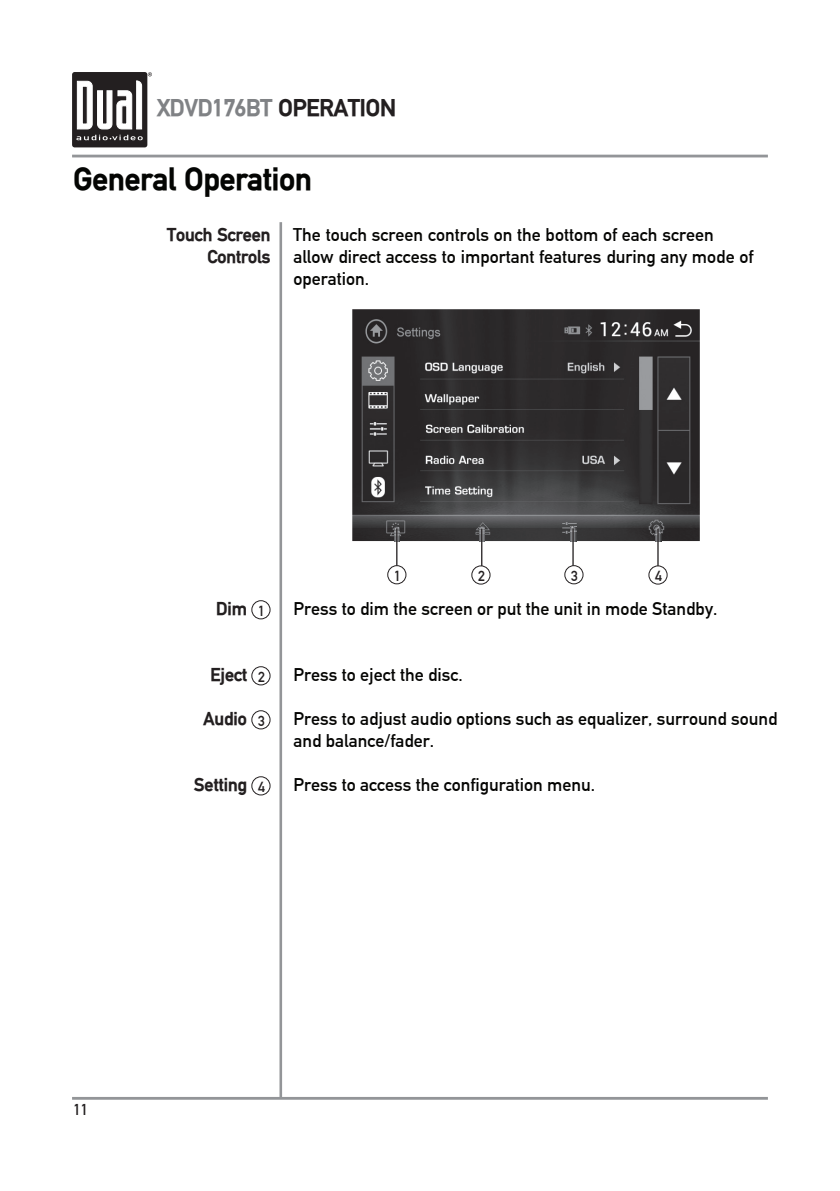
<style>
.page{position:relative;width:840px;height:1191px;background:#fff}
.page>*{position:absolute;margin:0;border:0;box-sizing:border-box;transform-origin:0 0}
.t1{font:700 31.2px "DIN Mittelschrift";color:#040503}
.t2{font:700 23.4px "DIN Mittelschrift";color:#808285}
.t3{font:18px/22px "DIN Mittelschrift LT";color:#050503}
.t4{font:700 18px/22px "DIN Mittelschrift";color:#231f20;text-align:right}
.t5{font:15.4px "DIN Mittelschrift LT";color:#231f20}
.t6{font:14.4px "DIN Mittelschrift LT";color:#231f20}
.s1{color:#231f20}
</style>
<div class="page">
<div style="left:72px;top:72px;width:75px;height:75px;background:#231f20;border-radius:3px"></div>
<svg style="left:76px;top:72px;width:76px;height:68px"></svg>
<hr style="left:72px;top:155px;width:695px;height:2px;background:#939598">
<hr style="left:72px;top:1097px;width:695px;height:2px;background:#939598">
<hr style="left:279px;top:222px;width:3px;height:875px;background:#939598">
<div style="left:251px;top:600px;width:19px;height:19px;border:1px solid #231f20;border-radius:50%"></div>
<div style="left:251px;top:666px;width:19px;height:19px;border:1px solid #231f20;border-radius:50%"></div>
<div style="left:251px;top:710px;width:19px;height:19px;border:1px solid #231f20;border-radius:50%"></div>
<div style="left:251px;top:776px;width:19px;height:19px;border:1px solid #231f20;border-radius:50%"></div>
<img style="left:352px;top:309px;width:347px;height:232px">
<img style="left:394px;top:526px;width:5px;height:39px">
<hr style="left:396px;top:528px;width:1px;height:41px;background:#231f20">
<img style="left:478px;top:526px;width:6px;height:39px">
<hr style="left:481px;top:528px;width:1px;height:41px;background:#231f20">
<img style="left:570px;top:526px;width:5px;height:39px">
<hr style="left:572px;top:528px;width:1px;height:41px;background:#231f20">
<img style="left:655px;top:526px;width:5px;height:39px">
<hr style="left:657px;top:528px;width:1px;height:41px;background:#231f20">
<div style="left:387px;top:565px;width:19px;height:19px;background:#fff;border-radius:50%"></div>
<div style="left:387px;top:565px;width:19px;height:19px;border:1px solid #231f20;border-radius:50%"></div>
<div style="left:471px;top:566px;width:19px;height:18px;background:#fff;border-radius:50%"></div>
<div style="left:471px;top:565px;width:19px;height:19px;border:1px solid #231f20;border-radius:50%"></div>
<div style="left:564px;top:565px;width:18px;height:19px;background:#fff;border-radius:50%"></div>
<div style="left:564px;top:565px;width:19px;height:19px;border:1px solid #231f20;border-radius:50%"></div>
<div style="left:648px;top:566px;width:18px;height:18px;background:#fff;border-radius:50%"></div>
<div style="left:648px;top:565px;width:19px;height:19px;border:1px solid #231f20;border-radius:50%"></div>
<p class="t2" style="left:157px;top:96px;width:240px">XDVD176BT <span class="s1">OPERATION</span></p>
<h1 class="t1" style="left:73px;top:162px;width:240px">General Operation</h1>
<p class="t4" style="left:167px;top:224px;width:105px">Touch Screen<br>Controls</p>
<p class="t3" style="left:293px;top:224px;width:461px">The touch screen controls on the bottom of each screen allow direct access to important features during any mode of operation.</p>
<p class="t4" style="left:216px;top:598px;width:51px">Dim <sub>1</sub></p>
<p class="t4" style="left:210px;top:664px;width:56px">Eject <sub>2</sub></p>
<p class="t4" style="left:203px;top:708px;width:63px">Audio <sub>3</sub></p>
<p class="t4" style="left:194px;top:774px;width:72px">Setting <sub>4</sub></p>
<p class="t6" style="left:394px;top:568px;width:8px">1</p>
<p class="t6" style="left:478px;top:567px;width:8px">2</p>
<p class="t6" style="left:571px;top:568px;width:8px">3</p>
<p class="t6" style="left:654px;top:567px;width:8px">4</p>
<p class="t3" style="left:293px;top:597px;width:425px">Press to dim the screen or put the unit in mode Standby.</p>
<p class="t3" style="left:293px;top:663px;width:171px">Press to eject the disc.</p>
<p class="t3" style="left:293px;top:708px;width:485px">Press to adjust audio options such as equalizer, surround sound and balance/fader.</p>
<p class="t3" style="left:293px;top:773px;width:303px">Press to access the configuration menu.</p>
<p class="t5" style="left:73px;top:1100px;width:16px">11</p>
</div>
